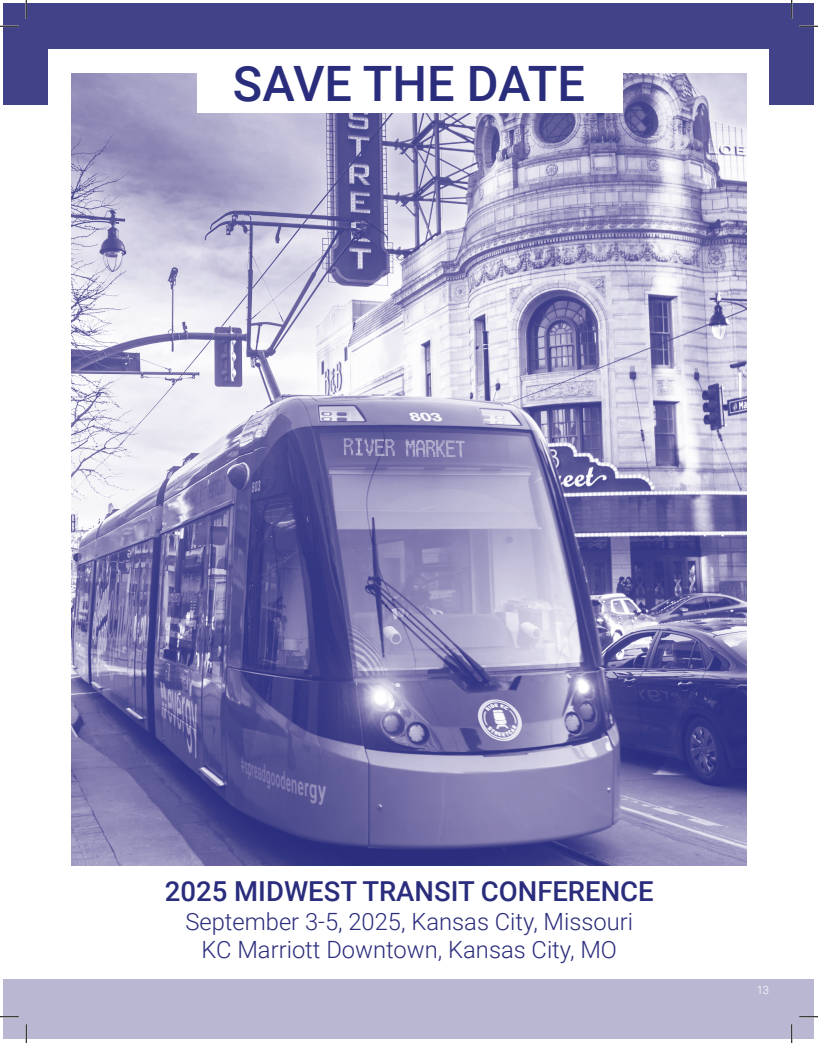
<style>
.page{position:relative;width:818px;height:1043px;background:#fff}
.page>*{position:absolute;margin:0;border:0;box-sizing:border-box;transform-origin:0 0}
.t1{font:500 48.75px "Roboto";color:#2a2c7c}
.t2{font:500 27.5px "Roboto";color:#2a2c7c}
.t3{font:300 23.75px/28.5px "Roboto";color:#2a2c7c;text-align:center}
.t4{font:300 11.25px "Roboto";color:#fff}
</style>
<div class="page">
<div style="left:26px;top:4px;width:788px;height:101px;background:#424289"></div>
<div style="left:49px;top:50px;width:720px;height:56px;background:#fff"></div>
<img style="left:72px;top:74px;width:674px;height:791px">
<div style="left:198px;top:51px;width:424px;height:62px;background:#fff"></div>
<div style="left:4px;top:4px;width:23px;height:101px;background:#424289"></div>
<div style="left:4px;top:979px;width:810px;height:60px;background:#bab7d3"></div>
<svg style="left:0;top:25px;width:19px;height:2px"></svg>
<svg style="left:799px;top:25px;width:19px;height:2px"></svg>
<svg style="left:0;top:1015px;width:19px;height:2px"></svg>
<svg style="left:799px;top:1016px;width:19px;height:1px"></svg>
<svg style="left:25px;top:0;width:2px;height:19px"></svg>
<svg style="left:25px;top:1024px;width:2px;height:18px"></svg>
<svg style="left:790px;top:0;width:2px;height:19px"></svg>
<svg style="left:791px;top:1024px;width:1px;height:18px"></svg>
<h1 class="t1" style="left:233px;top:49px;width:353px">SAVE THE DATE</h1>
<p class="t2" style="left:165px;top:872px;width:490px">2025 MIDWEST TRANSIT CONFERENCE</p>
<p class="t3" style="left:185px;top:906px;width:449px">September 3-5, 2025, Kansas City, Missouri<br>KC Marriott Downtown, Kansas City, MO</p>
<p class="t4" style="left:756px;top:982px;width:14px">13</p>
</div>
